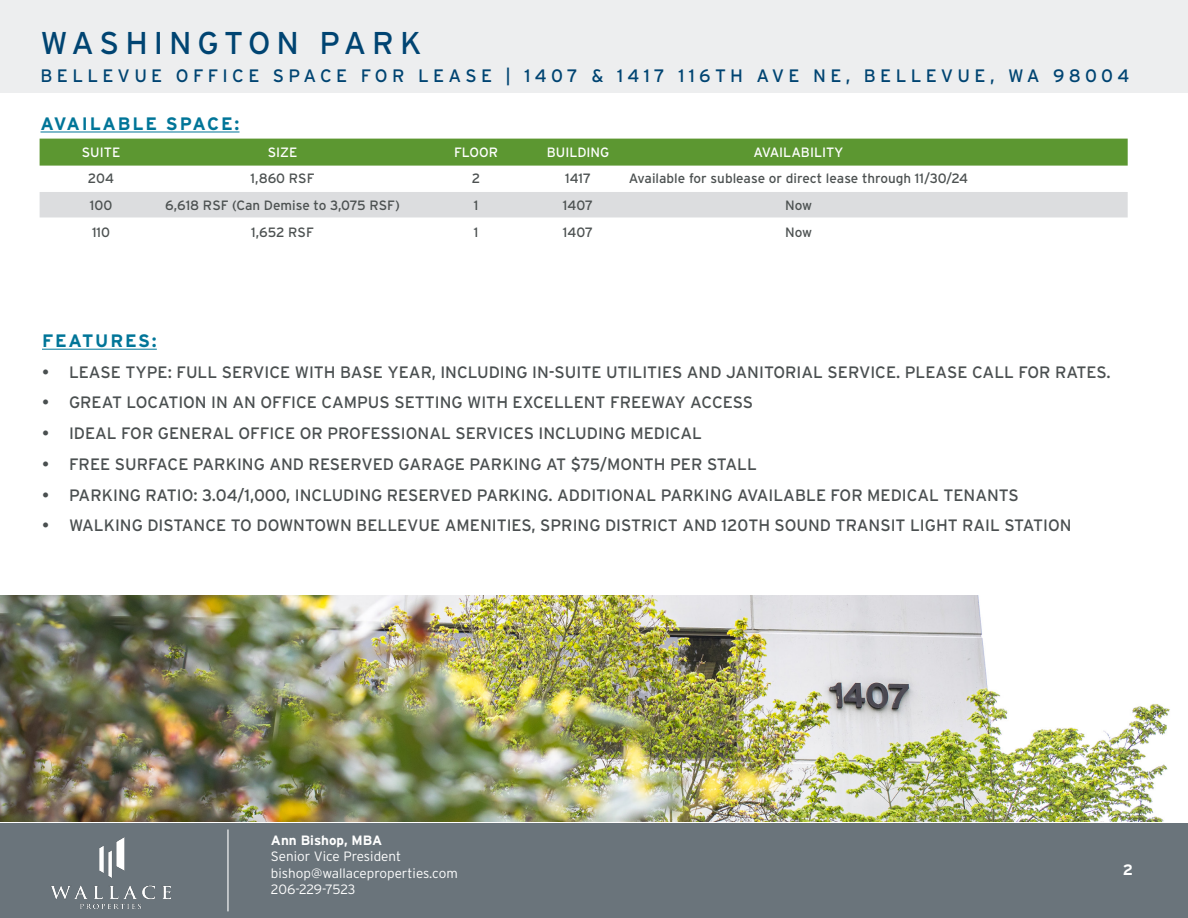
<style>
.page{position:relative;width:1188px;height:918px;background:#fff}
.page>*{position:absolute;margin:0;border:0;box-sizing:border-box;transform-origin:0 0}
.t1{font:31.5px "Interstate";letter-spacing:.19em;color:#004472}
.t2{font:18px "Interstate";letter-spacing:.24em;color:#004472}
.Bullets{font:700 18px "Interstate";letter-spacing:.1em;color:#007598}
.t3{font:16.5px "Interstate";color:#4a4f50}
.t4{font:700 15px "Interstate";color:#fff}
.t5{font:13.5px "Interstate";color:#4c5151}
.t6{font:300 13.5px/16.5px "Interstate";color:#fff}
.t7{font:13.5px "Interstate";color:#fff}
.t8{font:700 13.5px "Interstate";color:#fff}
</style>
<div class="page">
<div style="left:0;top:0;width:1188px;height:93px;background:#edeeef"></div>
<div style="left:0;top:824px;width:1188px;height:94px;background:#6a747b"></div>
<hr style="left:227px;top:830px;width:2px;height:81px;background:#fff">
<img style="left:51px;top:837px;width:119px;height:71px">
<hr style="left:42px;top:349px;width:115px;height:1px;background:#007598">
<hr style="left:40px;top:132px;width:200px;height:1px;background:#007598">
<img style="left:0;top:596px;width:1170px;height:225px">
<div style="left:40px;top:139px;width:1088px;height:27px;background:#5c9731"></div>
<div style="left:40px;top:192px;width:1088px;height:25px;background:#dcdddf"></div>
<h1 class="t1" style="left:40px;top:25px;width:383px">WASHINGTON PARK</h1>
<p class="t2" style="left:40px;top:66px;width:1091px">BELLEVUE OFFICE SPACE FOR LEASE | 1407 &amp; 1417 116TH AVE NE, BELLEVUE, WA 98004</p>
<p class="Bullets" style="left:40px;top:113px;width:201px">AVAILABLE SPACE:</p>
<p class="t7" style="left:82px;top:144px;width:40px">SUITE</p>
<p class="t7" style="left:268px;top:144px;width:31px">SIZE</p>
<p class="t7" style="left:454px;top:144px;width:46px">FLOOR</p>
<p class="t7" style="left:547px;top:144px;width:64px">BUILDING</p>
<p class="t7" style="left:754px;top:144px;width:91px">AVAILABILITY</p>
<p class="t5" style="left:88px;top:171px;width:28px">204</p>
<p class="t5" style="left:251px;top:171px;width:65px">1,860 RSF</p>
<p class="t5" style="left:472px;top:171px;width:10px">2</p>
<p class="t5" style="left:565px;top:171px;width:28px">1417</p>
<p class="t5" style="left:629px;top:171px;width:341px">Available for sublease or direct lease through 11/30/24</p>
<p class="t5" style="left:90px;top:198px;width:24px">100</p>
<p class="t5" style="left:165px;top:198px;width:236px">6,618 RSF (Can Demise to 3,075 RSF)</p>
<p class="t5" style="left:474px;top:198px;width:6px">1</p>
<p class="t5" style="left:563px;top:198px;width:32px">1407</p>
<p class="t5" style="left:785px;top:198px;width:29px">Now</p>
<p class="t5" style="left:92px;top:224px;width:20px">110</p>
<p class="t5" style="left:251px;top:224px;width:64px">1,652 RSF</p>
<p class="t5" style="left:474px;top:224px;width:6px">1</p>
<p class="t5" style="left:563px;top:224px;width:32px">1407</p>
<p class="t5" style="left:785px;top:224px;width:29px">Now</p>
<p class="Bullets" style="left:42px;top:330px;width:116px">FEATURES:</p>
<p class="t3" style="left:42px;top:363px;width:1070px">• LEASE TYPE: FULL SERVICE WITH BASE YEAR, INCLUDING IN-SUITE UTILITIES AND JANITORIAL SERVICE. PLEASE CALL FOR RATES.</p>
<p class="t3" style="left:42px;top:393px;width:713px">• GREAT LOCATION IN AN OFFICE CAMPUS SETTING WITH EXCELLENT FREEWAY ACCESS</p>
<p class="t3" style="left:42px;top:424px;width:662px">• IDEAL FOR GENERAL OFFICE OR PROFESSIONAL SERVICES INCLUDING MEDICAL</p>
<p class="t3" style="left:42px;top:455px;width:716px">• FREE SURFACE PARKING AND RESERVED GARAGE PARKING AT $75/MONTH PER STALL</p>
<p class="t3" style="left:42px;top:486px;width:978px">• PARKING RATIO: 3.04/1,000, INCLUDING RESERVED PARKING. ADDITIONAL PARKING AVAILABLE FOR MEDICAL TENANTS</p>
<p class="t3" style="left:42px;top:516px;width:1031px">• WALKING DISTANCE TO DOWNTOWN BELLEVUE AMENITIES, SPRING DISTRICT AND 120TH SOUND TRANSIT LIGHT RAIL STATION</p>
<p class="t8" style="left:271px;top:833px;width:113px">Ann Bishop, MBA</p>
<p class="t6" style="left:271px;top:848px;width:188px">Senior Vice President bishop@wallaceproperties.com<br>206-229-7523</p>
<p class="t4" style="left:1123px;top:862px;width:12px">2</p>
</div>
